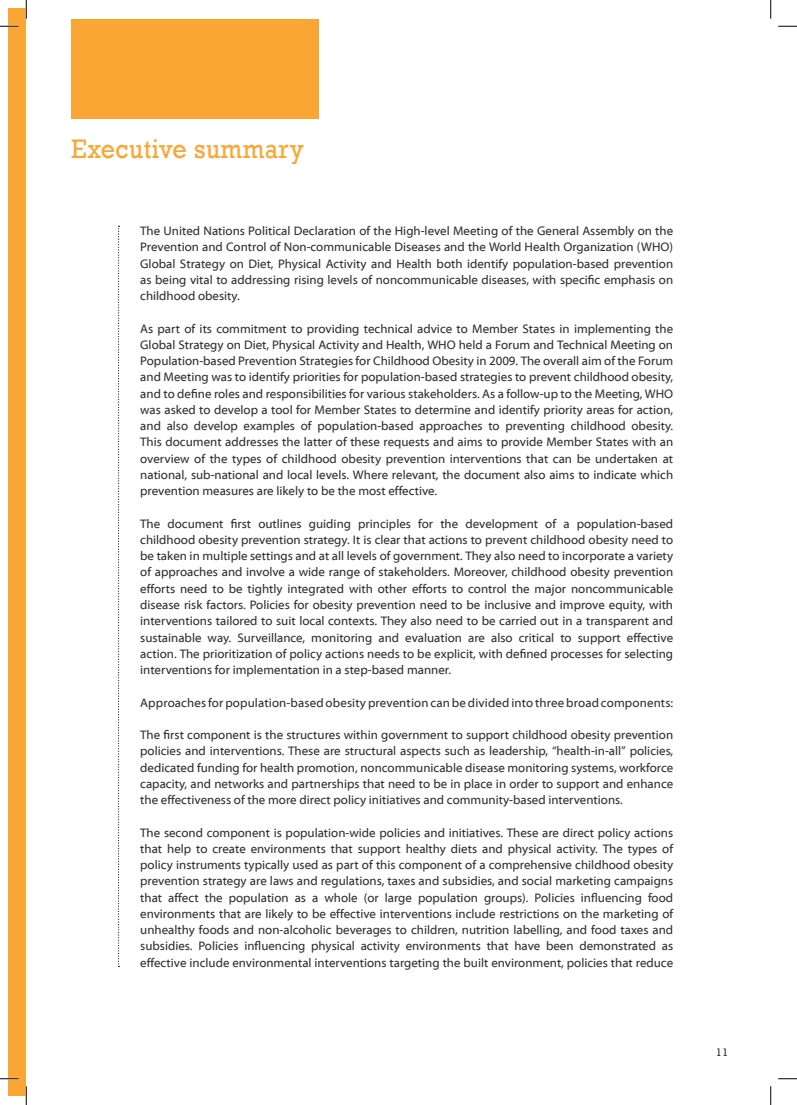
<style>
.page{position:relative;width:797px;height:1105px;background:#fff}
.page>*{position:absolute;margin:0;border:0;box-sizing:border-box;transform-origin:0 0}
.t1{font:27.5px "Rockwell";letter-spacing:.02em;color:#faa634;scale:.91 1}
.maintext{font:12.5px/16.2px "Myriad Web Pro";color:#312f30;text-align:justify}
.t2{font:11.25px "Rockwell";color:#312f30}
</style>
<div class="page">
<div style="left:9px;top:9px;width:17px;height:1087px;background:#faa634"></div>
<svg style="left:118px;top:226px;width:1px;height:741px"></svg>
<div style="left:71px;top:19px;width:248px;height:100px;background:#faa634"></div>
<svg style="left:0;top:25px;width:19px;height:2px"></svg>
<svg style="left:778px;top:25px;width:19px;height:2px"></svg>
<svg style="left:0;top:1078px;width:19px;height:1px"></svg>
<svg style="left:778px;top:1078px;width:19px;height:1px"></svg>
<svg style="left:25px;top:0;width:2px;height:19px"></svg>
<svg style="left:25px;top:1086px;width:2px;height:19px"></svg>
<svg style="left:770px;top:0;width:1px;height:19px"></svg>
<svg style="left:770px;top:1086px;width:1px;height:19px"></svg>
<p class="t1" style="left:71px;top:133px;width:257px">Executive summary</p>
<p class="maintext" style="left:140px;top:223px;width:534px">The United Nations Political Declaration of the High-level Meeting of the General Assembly on the Prevention and Control of Non-communicable Diseases and the World Health Organization (WHO)<br>Global Strategy on Diet, Physical Activity and Health both identify population-based prevention as being vital to addressing rising levels of noncommunicable diseases, with specific emphasis on childhood obesity.</p>
<p class="maintext" style="left:140px;top:321px;width:534px">As part of its commitment to providing technical advice to Member States in implementing the Global Strategy on Diet, Physical Activity and Health, WHO held a Forum and Technical Meeting on Population-based Prevention Strategies for Childhood Obesity in 2009. The overall aim of the Forum and Meeting was to identify priorities for population-based strategies to prevent childhood obesity, and to define roles and responsibilities for various stakeholders. As a follow-up to the Meeting, WHO was asked to develop a tool for Member States to determine and identify priority areas for action, and also develop examples of population-based approaches to preventing childhood obesity.<br>This document addresses the latter of these requests and aims to provide Member States with an overview of the types of childhood obesity prevention interventions that can be undertaken at national, sub-national and local levels. Where relevant, the document also aims to indicate which prevention measures are likely to be the most effective.</p>
<p class="maintext" style="left:140px;top:516px;width:534px">The document first outlines guiding principles for the development of a population-based childhood obesity prevention strategy. It is clear that actions to prevent childhood obesity need to be taken in multiple settings and at all levels of government. They also need to incorporate a variety of approaches and involve a wide range of stakeholders. Moreover, childhood obesity prevention efforts need to be tightly integrated with other efforts to control the major noncommunicable disease risk factors. Policies for obesity prevention need to be inclusive and improve equity, with interventions tailored to suit local contexts. They also need to be carried out in a transparent and sustainable way. Surveillance, monitoring and evaluation are also critical to support effective action. The prioritization of policy actions needs to be explicit, with defined processes for selecting interventions for implementation in a step-based manner.</p>
<p class="maintext" style="left:140px;top:694px;width:534px">Approaches for population-based obesity prevention can be divided into three broad components:</p>
<p class="maintext" style="left:140px;top:727px;width:534px">The first component is the structures within government to support childhood obesity prevention policies and interventions. These are structural aspects such as leadership, “health-in-all” policies, dedicated funding for health promotion, noncommunicable disease monitoring systems, workforce capacity, and networks and partnerships that need to be in place in order to support and enhance the effectiveness of the more direct policy initiatives and community-based interventions.</p>
<p class="maintext" style="left:140px;top:824px;width:534px">The second component is population-wide policies and initiatives. These are direct policy actions that help to create environments that support healthy diets and physical activity. The types of policy instruments typically used as part of this component of a comprehensive childhood obesity prevention strategy are laws and regulations, taxes and subsidies, and social marketing campaigns that affect the population as a whole (or large population groups). Policies influencing food environments that are likely to be effective interventions include restrictions on the marketing of unhealthy foods and non-alcoholic beverages to children, nutrition labelling, and food taxes and subsidies. Policies influencing physical activity environments that have been demonstrated as effective include environmental interventions targeting the built environment, policies that reduce</p>
<p class="t2" style="left:716px;top:1045px;width:14px">11</p>
</div>
